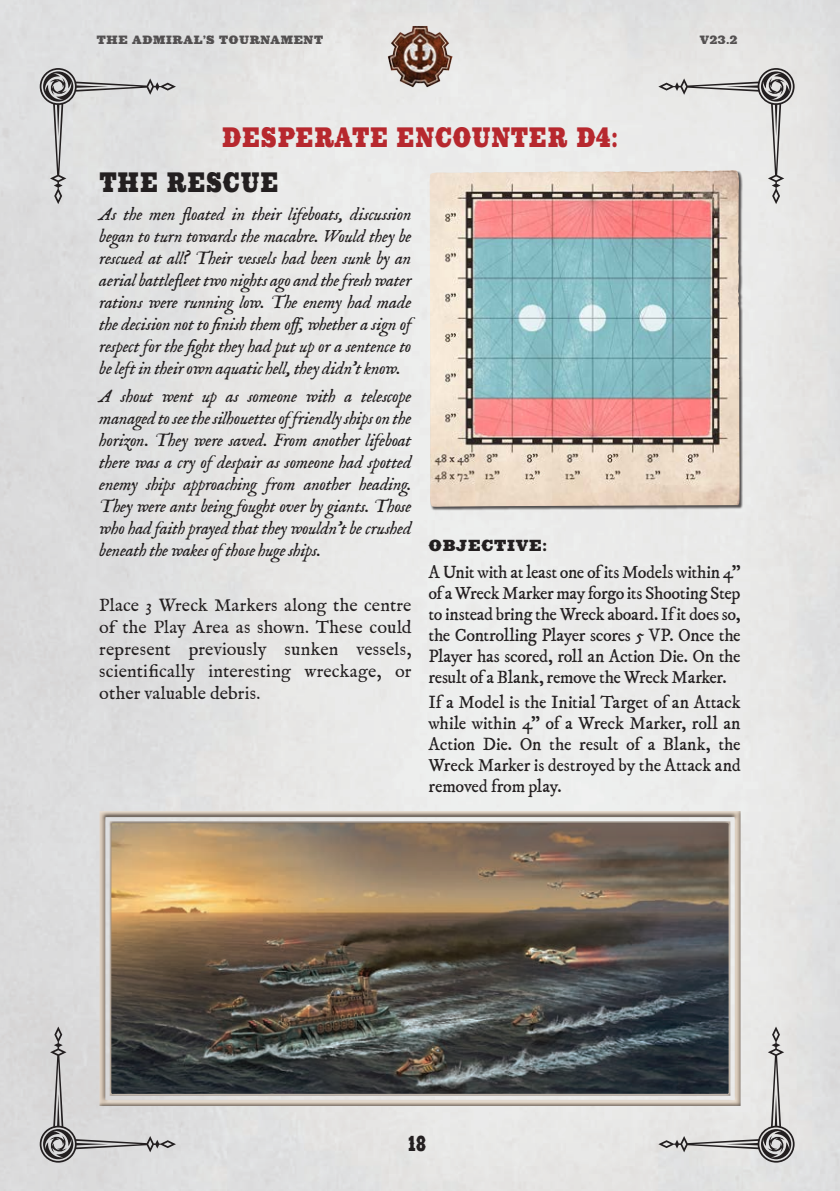
<style>
.page{position:relative;width:840px;height:1191px;background:#fff}
.page>*{position:absolute;margin:0;border:0;box-sizing:border-box;transform-origin:0 0}
.t1{font:28px "Cowboy Western";letter-spacing:-.005em;color:#b7282e;scale:.8 1}
.Body_Copy_italic{font:28px "Cowboy Western";letter-spacing:.01em;color:#231f20;scale:.8 1}
.DA_Bold_Text{font:21.6px "Cowboy Western";color:#231f20;scale:.67 1}
.Body_Copy_italic-2{font:18px/22px "IM FELL English Italic";letter-spacing:-.015em;color:#231f20;text-align:justify}
.Encounters_Body{font:18px/21px "IM FELL DW Pica Roman";letter-spacing:-.015em;color:#231f20;text-align:justify}
.Body_Copy_italic-3{font:18px/22px "IM FELL English Roman";letter-spacing:.01em;color:#231f20;text-align:justify}
.Encounters_Body-2{font:16px "Cowboy Western";letter-spacing:.005em;color:#231f20}
.t2{font:12px "Cowboy Western";color:#231f20}
</style>
<div class="page">
<img style="left:0;top:0;width:839px;height:1191px">
<img style="left:387px;top:25px;width:65px;height:63px">
<svg style="left:40px;top:68px;width:136px;height:136px;background:#d0d1d1"></svg>
<svg style="left:658px;top:68px;width:136px;height:136px;background:#d7d7d6"></svg>
<svg style="left:40px;top:1026px;width:136px;height:136px;background:#c4c3c4"></svg>
<svg style="left:658px;top:1026px;width:136px;height:136px;background:#cecdcc"></svg>
<img style="left:429px;top:170px;width:310px;height:337px">
<img style="left:95px;top:807px;width:651px;height:304px">
<p class="t2" style="left:96px;top:31px;width:228px">THE ADMIRAL’S TOURNAMENT</p>
<p class="t2" style="left:699px;top:31px;width:40px">V23.2</p>
<p class="t1" style="left:222px;top:117px;width:496px">DESPERATE ENCOUNTER D4:</p>
<p class="Body_Copy_italic" style="left:99px;top:162px;width:225px">THE RESCUE</p>
<p class="Body_Copy_italic-2" style="left:99px;top:204px;width:313px">As the men floated in their lifeboats, discussion began to turn towards the macabre. Would they be rescued at all? Their vessels had been sunk by an aerial battlefleet two nights ago and the fresh water rations were running low. The enemy had made the decision not to finish them off, whether a sign of respect for the fight they had put up or a sentence to be left in their own aquatic hell, they didn’t know.</p>
<p class="Body_Copy_italic-2" style="left:99px;top:386px;width:313px">A shout went up as someone with a telescope managed to see the silhouettes of friendly ships on the horizon. They were saved. From another lifeboat there was a cry of despair as someone had spotted enemy ships approaching from another heading.<br>They were ants being fought over by giants. Those who had faith prayed that they wouldn’t be crushed beneath the wakes of those huge ships.</p>
<p class="Body_Copy_italic-3" style="left:99px;top:594px;width:313px">Place 3 Wreck Markers along the centre of the Play Area as shown. These could represent previously sunken vessels, scientifically interesting wreckage, or other valuable debris.</p>
<p class="Encounters_Body-2" style="left:428px;top:534px;width:120px">OBJECTIVE:</p>
<p class="Encounters_Body" style="left:428px;top:562px;width:313px">A Unit with at least one of its Models within 4” of a Wreck Marker may forgo its Shooting Step to instead bring the Wreck aboard. If it does so, the Controlling Player scores 5 VP. Once the Player has scored, roll an Action Die. On the result of a Blank, remove the Wreck Marker.</p>
<p class="Encounters_Body" style="left:428px;top:692px;width:313px">If a Model is the Initial Target of an Attack while within 4” of a Wreck Marker, roll an Action Die. On the result of a Blank, the Wreck Marker is destroyed by the Attack and removed from play.</p>
<p class="DA_Bold_Text" style="left:408px;top:1127px;width:29px">18</p>
</div>
